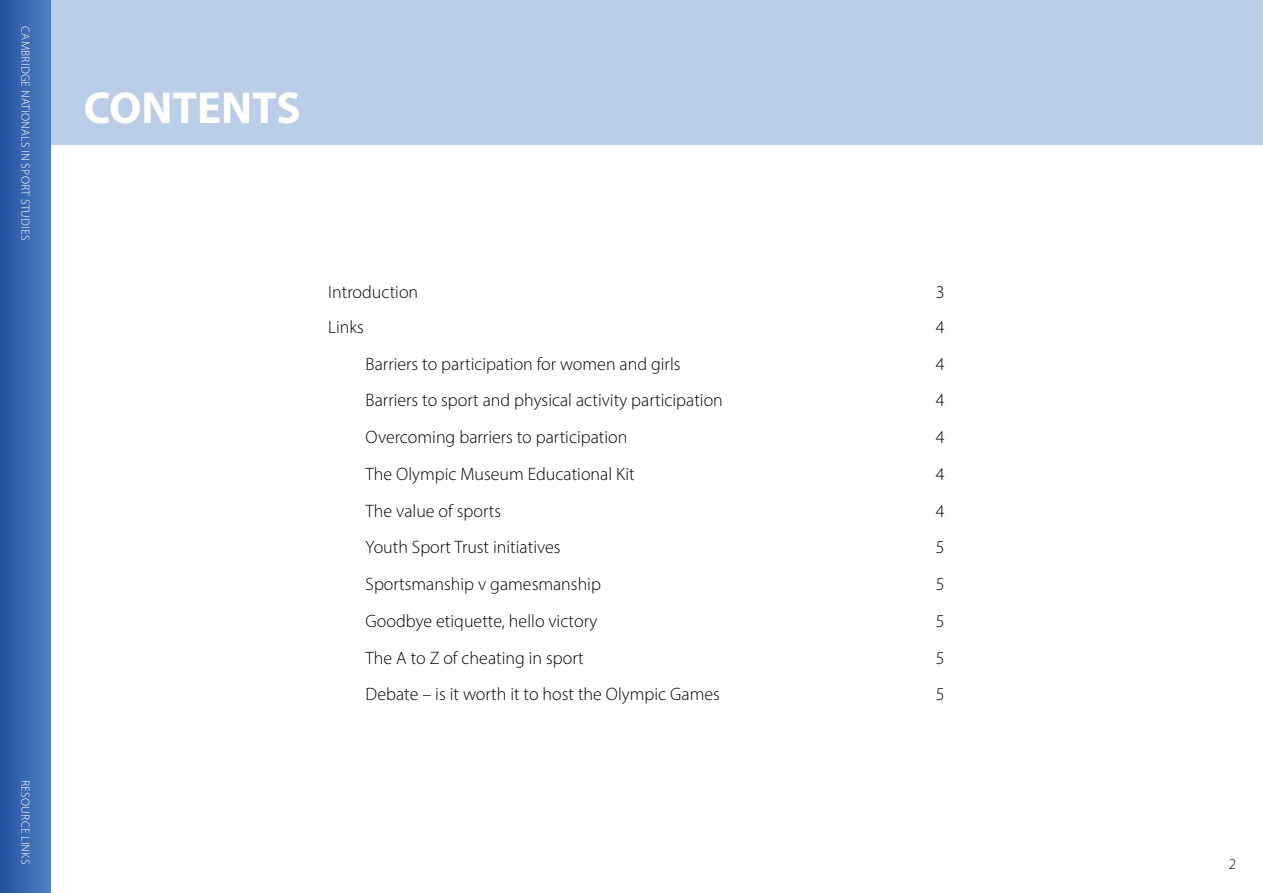
<style>
.page{position:relative;width:1263px;height:893px;background:#fff}
.page>*{position:absolute;margin:0;border:0;box-sizing:border-box;transform-origin:0 0}
.t1{font:700 45px "Myriad Pro";color:#fff}
.t2{font:300 18px "Myriad Pro";color:#000}
.Body_10pt{font:300 15px "Myriad Pro";color:#000}
.t3{font:300 12px "Myriad Pro";letter-spacing:.02em;color:#fff}
</style>
<div class="page">
<div style="left:0;top:0;width:1263px;height:145px;background:#bacee7"></div>
<div style="left:0;top:0;width:51px;height:893px;background:linear-gradient(to right,#234e9d,#5082c2)"></div>
<p class="t3" style="left:33px;top:26px;width:215px;rotate:90deg">CAMBRIDGE NATIONALS IN SPORT STUDIES</p>
<p class="t3" style="left:33px;top:780px;width:85px;rotate:90deg">RESOURCE LINKS</p>
<p class="t1" style="left:84px;top:79px;width:219px">CONTENTS</p>
<p class="t2" style="left:328px;top:282px;width:92px">Introduction</p>
<p class="t2" style="left:936px;top:282px;width:10px">3</p>
<p class="t2" style="left:328px;top:316px;width:37px">Links</p>
<p class="t2" style="left:936px;top:316px;width:10px">4</p>
<p class="t2" style="left:366px;top:353px;width:316px">Barriers to participation for women and girls</p>
<p class="t2" style="left:936px;top:353px;width:10px">4</p>
<p class="t2" style="left:366px;top:389px;width:359px">Barriers to sport and physical activity participation</p>
<p class="t2" style="left:936px;top:389px;width:10px">4</p>
<p class="t2" style="left:366px;top:426px;width:263px">Overcoming barriers to participation</p>
<p class="t2" style="left:936px;top:426px;width:10px">4</p>
<p class="t2" style="left:366px;top:463px;width:271px">The Olympic Museum Educational Kit</p>
<p class="t2" style="left:936px;top:463px;width:10px">4</p>
<p class="t2" style="left:366px;top:500px;width:137px">The value of sports</p>
<p class="t2" style="left:936px;top:500px;width:10px">4</p>
<p class="t2" style="left:366px;top:536px;width:196px">Youth Sport Trust initiatives</p>
<p class="t2" style="left:936px;top:536px;width:10px">5</p>
<p class="t2" style="left:366px;top:573px;width:237px">Sportsmanship v gamesmanship</p>
<p class="t2" style="left:936px;top:573px;width:10px">5</p>
<p class="t2" style="left:366px;top:610px;width:233px">Goodbye etiquette, hello victory</p>
<p class="t2" style="left:936px;top:610px;width:10px">5</p>
<p class="t2" style="left:366px;top:647px;width:220px">The A to Z of cheating in sport</p>
<p class="t2" style="left:936px;top:647px;width:10px">5</p>
<p class="t2" style="left:366px;top:683px;width:356px">Debate – is it worth it to host the Olympic Games</p>
<p class="t2" style="left:936px;top:683px;width:10px">5</p>
<p class="Body_10pt" style="left:1229px;top:855px;width:9px">2</p>
</div>
